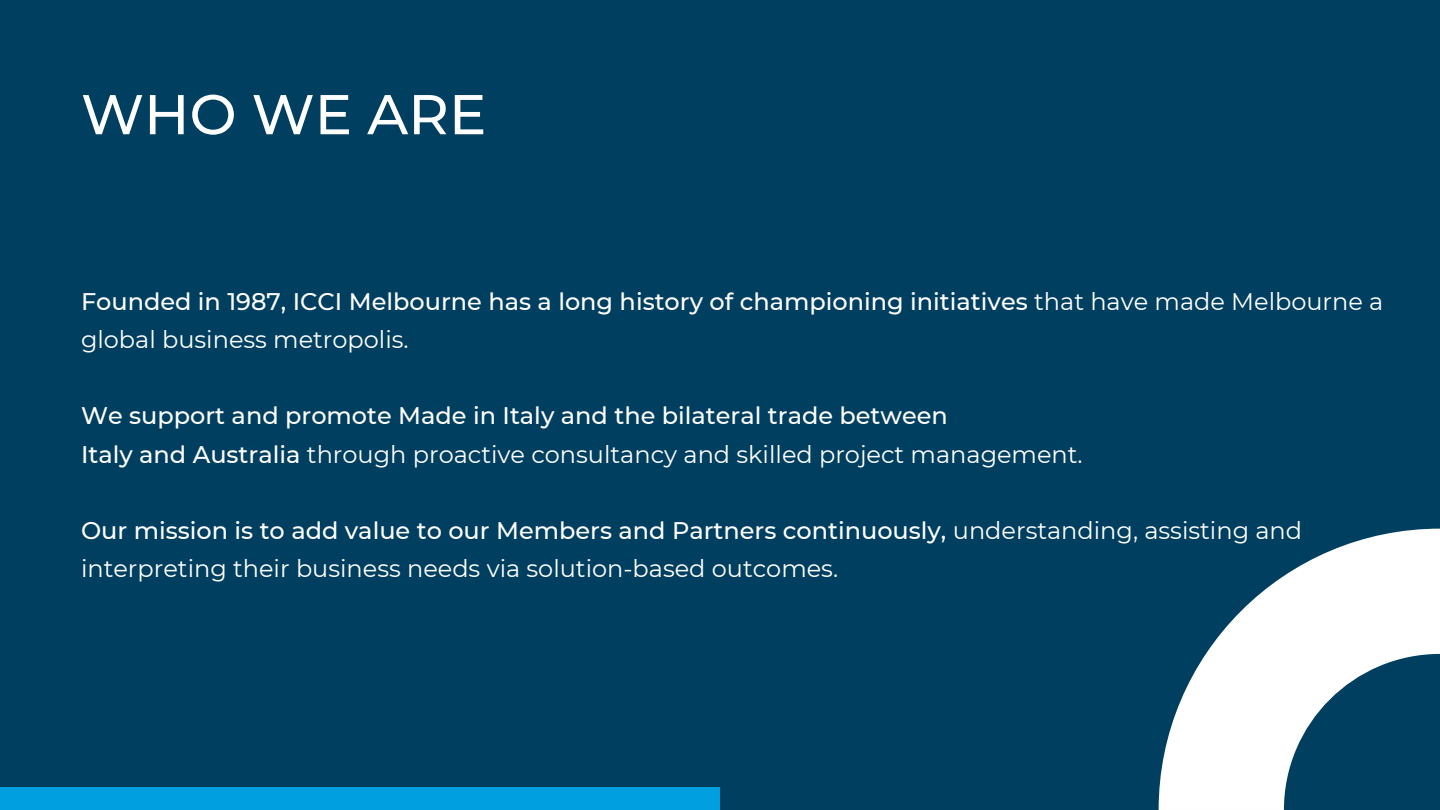
<style>
.page{position:relative;width:1440px;height:810px;background:#003f5f}
.page>*{position:absolute;margin:0;border:0;box-sizing:border-box;transform-origin:0 0}
.t1{font:500 56px "Montserrat";color:#fff}
.t2{font:24px/38.2px "Montserrat";color:#fff}
.t3{font:500 24px/38.2px "Montserrat";color:#fff}
.s1{font-weight:400}
.s2{font-weight:500}
</style>
<div class="page">
<div style="left:0;top:787px;width:720px;height:23px;background:#009fdf"></div>
<svg style="left:1159px;top:529px;width:281px;height:281px;fill:#fff"></svg>
<p class="t1" style="left:81px;top:80px;width:407px">WHO WE ARE</p>
<p class="t3" style="left:81px;top:282px;width:1304px">Founded in 1987, ICCI Melbourne has a long history of championing initiatives <span class="s1">that have made Melbourne a global business metropolis.</span></p>
<p class="t3" style="left:81px;top:397px;width:868px">We support and promote Made in Italy and the bilateral trade between</p>
<p class="t2" style="left:81px;top:435px;width:1003px"><span class="s2">Italy and Australia</span> through proactive consultancy and skilled project management.</p>
<p class="t2" style="left:81px;top:511px;width:1223px"><span class="s2">Our mission is to add value to our Members and Partners continuously,</span> understanding, assisting and interpreting their business needs via solution-based outcomes.</p>
</div>
